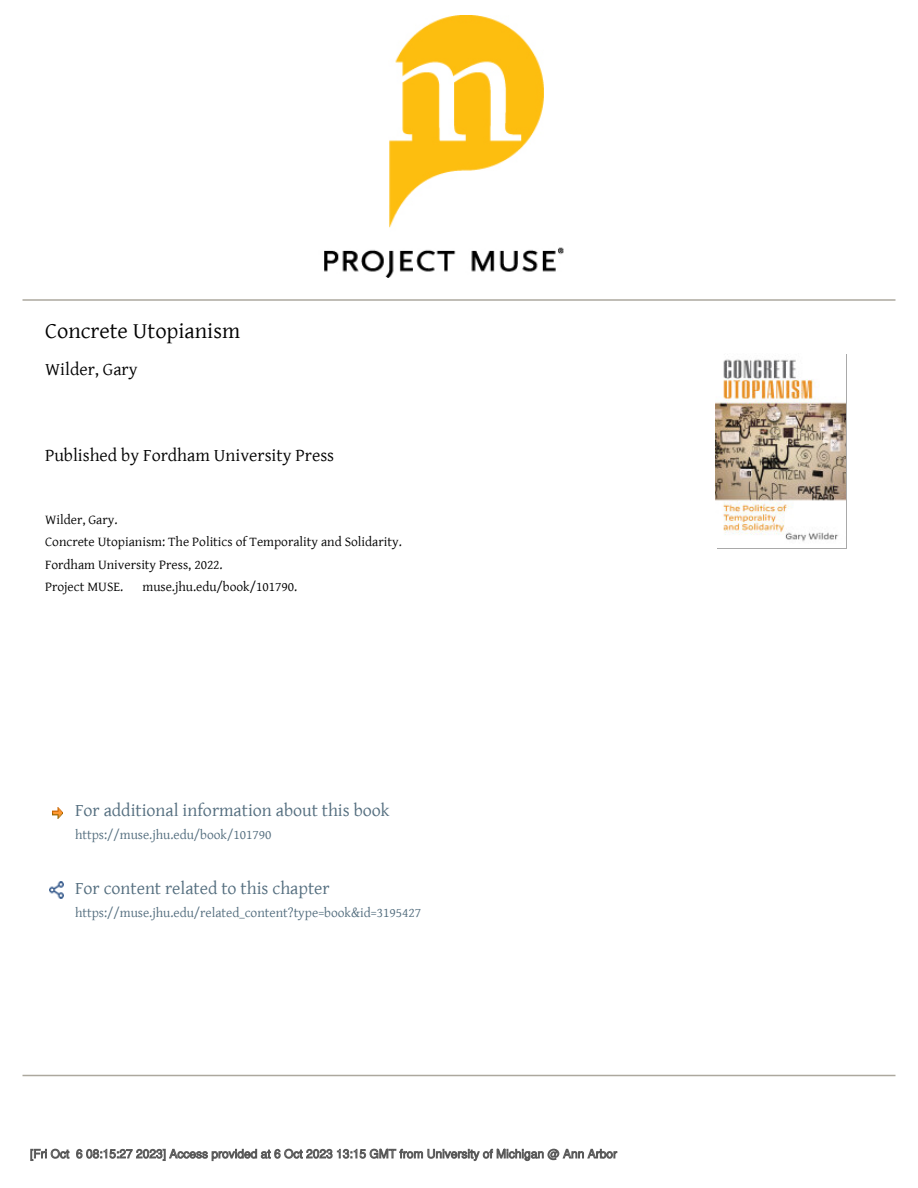
<style>
.page{position:relative;width:918px;height:1188px;background:#fff}
.page>*{position:absolute;margin:0;border:0;box-sizing:border-box;transform-origin:0 0}
.t1{font:22.5px "Gentium Plus";color:#000}
.t2{font:18px "Gentium Plus";color:#536d7e}
.t3{font:18px "Gentium Plus";color:#000}
.t4{font:13.5px/22.5px "Gentium Plus";color:#000}
.t5{font:13.5px "Gentium Plus";color:#536d7e}
</style>
<div class="page">
<img style="left:324px;top:15px;width:240px;height:263px">
<hr style="left:23px;top:299px;width:873px;height:2px;background:#aca89e">
<hr style="left:23px;top:1075px;width:873px;height:1px;background:#aca89e">
<svg style="left:52px;top:808px;width:11px;height:10px"></svg>
<img style="left:49px;top:882px;width:15px;height:16px">
<svg style="left:717px;top:355px;width:130px;height:194px"></svg>
<img style="left:716px;top:355px;width:129px;height:193px">
<svg style="left:30px;top:1148px;width:588px;height:13px"></svg>
<h1 class="t1" style="left:45px;top:309px;width:197px">Concrete Utopianism</h1>
<h2 class="t3" style="left:45px;top:352px;width:94px">Wilder, Gary</h2>
<h2 class="t3" style="left:45px;top:438px;width:291px">Published by Fordham University Press</h2>
<p class="t4" style="left:45px;top:507px;width:358px">Wilder, Gary.<br>Concrete Utopianism: The Politics of Temporality and Solidarity.<br>Fordham University Press, 2022.<br>Project MUSE.</p>
<p class="t4" style="left:143px;top:574px;width:156px">muse.jhu.edu/book/101790.</p>
<h2 class="t2" style="left:75px;top:793px;width:316px">For additional information about this book</h2>
<p class="t5" style="left:75px;top:821px;width:198px">https://muse.jhu.edu/book/101790</p>
<h2 class="t2" style="left:75px;top:871px;width:256px">For content related to this chapter</h2>
<p class="t5" style="left:75px;top:899px;width:348px">https://muse.jhu.edu/related_content?type=book&amp;id=3195427</p>
</div>
